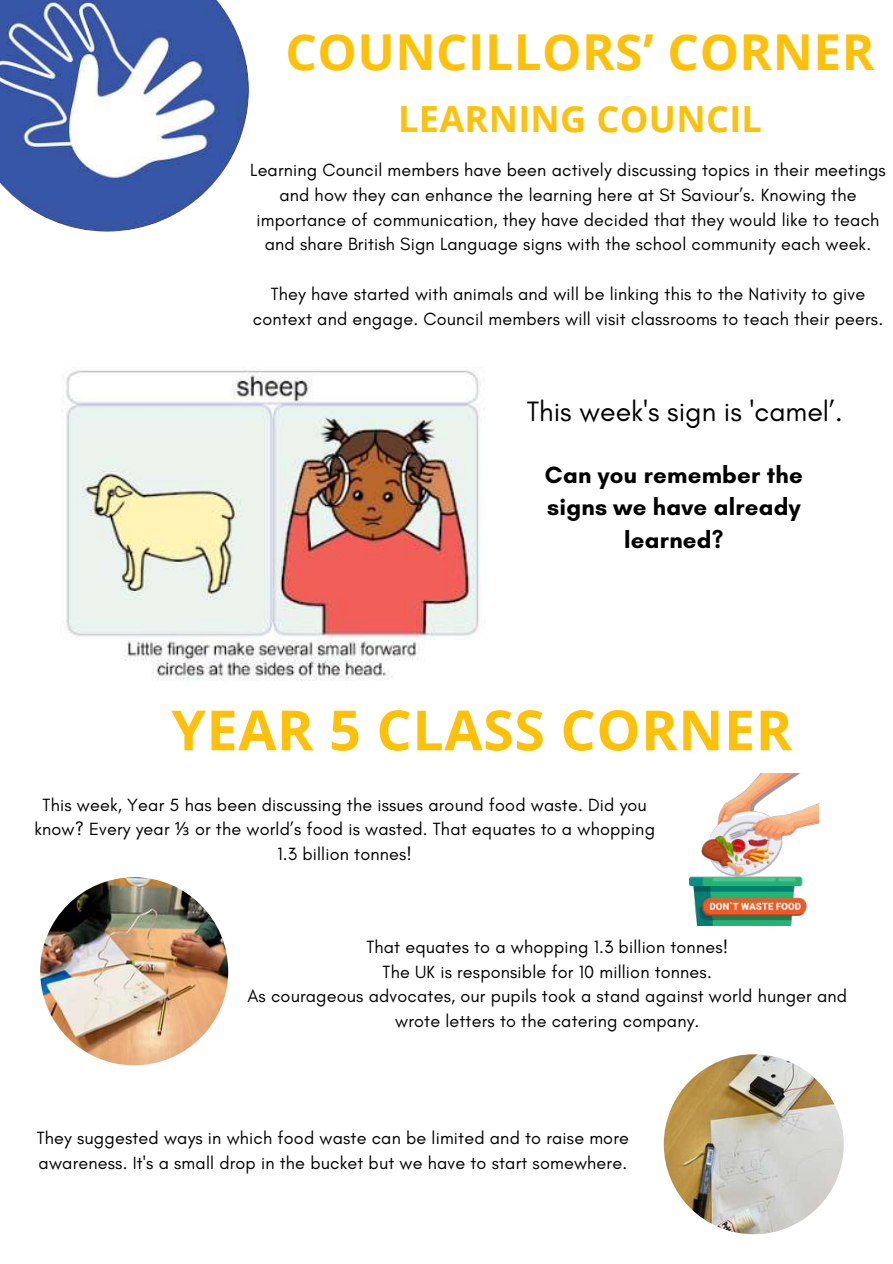
<style>
.page{position:relative;width:893px;height:1264px;background:#fff}
.page>*{position:absolute;margin:0;border:0;box-sizing:border-box;transform-origin:0 0}
.t1{font:700 55.5px "Open Sans";letter-spacing:.01em;color:#ffc107}
.t2{font:700 49.5px "Open Sans";letter-spacing:.01em;color:#ffc107}
.t3{font:700 36px "Open Sans";letter-spacing:.01em;color:#ffc107}
.t4{font:28.5px "Glacial Indifference";color:#000}
.t5{font:700 24px/32.7px "Glacial Indifference";letter-spacing:.01em;color:#000;text-align:center}
.t6{font:18px/24.8px "Glacial Indifference";letter-spacing:.01em;color:#000;text-align:center}
.s1{font-family:"Noto Sans"}
</style>
<div class="page">
<img style="left:0;top:0;width:249px;height:231px">
<img style="left:65px;top:370px;width:419px;height:311px">
<img style="left:40px;top:877px;width:188px;height:188px;border-radius:50%">
<img style="left:663px;top:1054px;width:180px;height:180px;border-radius:50%">
<img style="left:689px;top:773px;width:129px;height:152px">
<h2 class="t2" style="left:285px;top:17px;width:590px">COUNCILLORS’ CORNER</h2>
<h3 class="t3" style="left:398px;top:94px;width:365px">LEARNING COUNCIL</h3>
<p class="t6" style="left:250px;top:157px;width:637px">Learning Council members have been actively discussing topics in their meetings and how they can enhance the learning here at St Saviour’s. Knowing the importance of communication, they have decided that they would like to teach and share British Sign Language signs with the school community each week.</p>
<p class="t6" style="left:253px;top:281px;width:631px">They have started with animals and will be linking this to the Nativity to give context and engage. Council members will visit classrooms to teach their peers.</p>
<h3 class="t4" style="left:526px;top:394px;width:317px">This week's sign is 'camel’.</h3>
<h3 class="t5" style="left:545px;top:458px;width:259px">Can you remember the signs we have already learned?</h3>
<h1 class="t1" style="left:171px;top:691px;width:622px">YEAR 5 CLASS CORNER</h1>
<p class="t6" style="left:34px;top:792px;width:622px">This week, Year 5 has been discussing the issues around food waste. Did you know? Every year <span class="s1">⅓</span> or the world’s food is wasted. That equates to a whopping<br>1.3 billion tonnes!</p>
<p class="t6" style="left:247px;top:934px;width:601px">That equates to a whopping 1.3 billion tonnes!<br>The UK is responsible for 10 million tonnes.<br>As courageous advocates, our pupils took a stand against world hunger and wrote letters to the catering company.</p>
<p class="t6" style="left:37px;top:1125px;width:593px;text-align:left">They suggested ways in which food waste can be limited and to raise more awareness. It's a small drop in the bucket but we have to start somewhere.</p>
</div>
